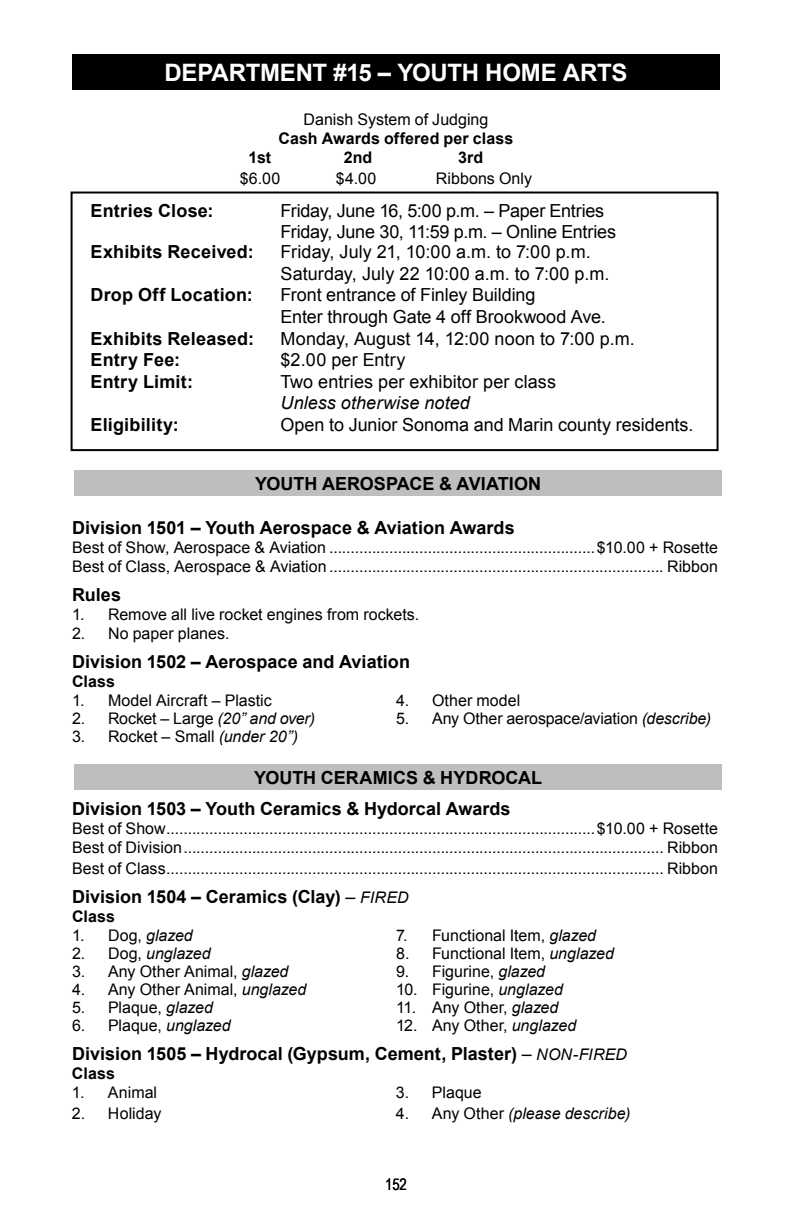
<style>
.page{position:relative;width:792px;height:1224px;background:#fff}
.page>*{position:absolute;margin:0;border:0;box-sizing:border-box;transform-origin:0 0}
.t1{font:700 24px "Arial";letter-spacing:-.01em;color:#fff}
.t2{font:700 18px "Arial";letter-spacing:.005em;color:#000}
.t3{font:18px/21.6px "Arial";color:#000}
.t4{font:italic 18px "Arial";letter-spacing:.005em;color:#000}
.t5{font:16px/19px "Arial";color:#000}
.t6{font:700 16px "Arial";letter-spacing:.01em;color:#000}
.t7{font:italic 16px "Arial";color:#000}
.t8{font:16px "Arial Narrow";color:#000}
.s1{font-style:italic}
.s2{font-weight:400}
.s3{font-weight:400;font-style:italic;font-size:16px}
.s4{font-style:normal}
</style>
<div class="page">
<div style="left:72px;top:54px;width:648px;height:36px;background:#000"></div>
<div style="left:71px;top:192px;width:648px;height:259px;border:2px solid #000"></div>
<div style="left:74px;top:471px;width:648px;height:25px;background:#bcbec0"></div>
<div style="left:74px;top:765px;width:648px;height:25px;background:#bcbec0"></div>
<h1 class="t1" style="left:165px;top:57px;width:464px">DEPARTMENT #15 – YOUTH HOME ARTS</h1>
<p class="t5" style="left:304px;top:110px;width:186px">Danish System of Judging</p>
<p class="t6" style="left:278px;top:128px;width:237px">Cash Awards offered per class</p>
<p class="t6" style="left:249px;top:147px;width:24px">1st</p>
<p class="t6" style="left:344px;top:147px;width:30px">2nd</p>
<p class="t6" style="left:458px;top:147px;width:27px">3rd</p>
<p class="t5" style="left:240px;top:169px;width:42px">$6.00</p>
<p class="t5" style="left:336px;top:169px;width:42px">$4.00</p>
<p class="t5" style="left:436px;top:169px;width:98px">Ribbons Only</p>
<p class="t2" style="left:91px;top:198px;width:125px">Entries Close:</p>
<p class="t3" style="left:281px;top:200px;width:337px">Friday, June 16, 5:00 p.m. – Paper Entries<br>Friday, June 30, 11:59 p.m. – Online Entries</p>
<p class="t2" style="left:91px;top:240px;width:165px">Exhibits Received:</p>
<p class="t3" style="left:281px;top:241px;width:330px">Friday, July 21, 10:00 a.m. to 7:00 p.m.<br>Saturday, July 22 10:00 a.m. to 7:00 p.m.</p>
<p class="t2" style="left:91px;top:283px;width:164px">Drop Off Location:</p>
<p class="t3" style="left:281px;top:284px;width:327px">Front entrance of Finley Building<br>Enter through Gate 4 off Brookwood Ave.</p>
<p class="t2" style="left:91px;top:326px;width:165px">Exhibits Released:</p>
<p class="t3" style="left:281px;top:328px;width:356px">Monday, August 14, 12:00 noon to 7:00 p.m.</p>
<p class="t2" style="left:91px;top:348px;width:91px">Entry Fee:</p>
<p class="t3" style="left:281px;top:349px;width:127px">$2.00 per Entry</p>
<p class="t2" style="left:91px;top:370px;width:104px">Entry Limit:</p>
<p class="t3" style="left:281px;top:371px;width:277px">Two entries per exhibitor per class</p>
<p class="t4" style="left:281px;top:391px;width:191px">Unless otherwise noted</p>
<p class="t2" style="left:91px;top:413px;width:90px">Eligibility:</p>
<p class="t3" style="left:281px;top:414px;width:414px">Open to Junior Sonoma and Marin county residents.</p>
<p class="t2" style="left:255px;top:472px;width:287px">YOUTH AEROSPACE &amp; AVIATION</p>
<p class="t2" style="left:72px;top:516px;width:444px">Division 1501 – Youth Aerospace &amp; Aviation Awards</p>
<p class="t5" style="left:72px;top:538px;width:648px">Best of Show, Aerospace &amp; Aviation ..............................................................$10.00 + Rosette<br>Best of Class, Aerospace &amp; Aviation .............................................................................. Ribbon</p>
<p class="t2" style="left:72px;top:583px;width:51px">Rules</p>
<p class="t5" style="left:72px;top:605px;width:349px">1. Remove all live rocket engines from rockets.</p>
<p class="t5" style="left:72px;top:624px;width:159px">2. No paper planes.</p>
<p class="t2" style="left:72px;top:650px;width:339px">Division 1502 – Aerospace and Aviation</p>
<p class="t6" style="left:72px;top:671px;width:45px">Class</p>
<p class="t5" style="left:72px;top:691px;width:201px">1. Model Aircraft – Plastic</p>
<p class="t5" style="left:396px;top:691px;width:126px">4. Other model</p>
<p class="t5" style="left:72px;top:709px;width:245px">2. Rocket – Large <span class="s1">(20” and over)</span></p>
<p class="t5" style="left:396px;top:709px;width:317px">5. Any Other aerospace/aviation <span class="s1">(describe)</span></p>
<p class="t5" style="left:72px;top:727px;width:228px">3. Rocket – Small <span class="s1">(under 20”)</span></p>
<p class="t2" style="left:254px;top:765px;width:290px">YOUTH CERAMICS &amp; HYDROCAL</p>
<p class="t2" style="left:72px;top:797px;width:440px">Division 1503 – Youth Ceramics &amp; Hydorcal Awards</p>
<p class="t5" style="left:72px;top:819px;width:648px">Best of Show....................................................................................................$10.00 + Rosette<br>Best of Division................................................................................................................ Ribbon</p>
<p class="t5" style="left:72px;top:859px;width:647px">Best of Class.................................................................................................................... Ribbon</p>
<p class="t2" style="left:72px;top:885px;width:338px">Division 1504 – Ceramics (Clay) <span class="s2">–</span> <span class="s3">FIRED</span></p>
<p class="t6" style="left:72px;top:906px;width:45px">Class</p>
<p class="t5" style="left:72px;top:926px;width:122px">1. Dog, <span class="s1">glazed</span></p>
<p class="t5" style="left:396px;top:926px;width:202px">7. Functional Item, <span class="s1">glazed</span></p>
<p class="t7" style="left:72px;top:943px;width:140px"><span class="s4">2. Dog,</span> unglazed</p>
<p class="t5" style="left:396px;top:944px;width:219px">8. Functional Item, <span class="s1">unglazed</span></p>
<p class="t5" style="left:72px;top:962px;width:218px">3. Any Other Animal, <span class="s1">glazed</span></p>
<p class="t5" style="left:396px;top:962px;width:151px">9. Figurine, <span class="s1">glazed</span></p>
<p class="t5" style="left:72px;top:980px;width:236px">4. Any Other Animal, <span class="s1">unglazed</span></p>
<p class="t5" style="left:396px;top:980px;width:168px">10. Figurine, <span class="s1">unglazed</span></p>
<p class="t5" style="left:72px;top:998px;width:142px">5. Plaque, <span class="s1">glazed</span></p>
<p class="t5" style="left:396px;top:998px;width:164px">11. Any Other, <span class="s1">glazed</span></p>
<p class="t5" style="left:72px;top:1016px;width:160px">6. Plaque, <span class="s1">unglazed</span></p>
<p class="t5" style="left:396px;top:1016px;width:182px">12. Any Other, <span class="s1">unglazed</span></p>
<p class="t2" style="left:72px;top:1042px;width:557px">Division 1505 – Hydrocal (Gypsum, Cement, Plaster) <span class="s2">–</span> <span class="s3">NON-FIRED</span></p>
<p class="t6" style="left:72px;top:1063px;width:45px">Class</p>
<p class="t5" style="left:72px;top:1083px;width:87px">1. Animal</p>
<p class="t5" style="left:396px;top:1083px;width:87px">3. Plaque</p>
<p class="t5" style="left:72px;top:1104px;width:91px">2. Holiday</p>
<p class="t7" style="left:396px;top:1103px;width:236px"><span class="s4">4. Any Other</span> (please describe)</p>
<p class="t8" style="left:385px;top:1172px;width:23px">152</p>
</div>
